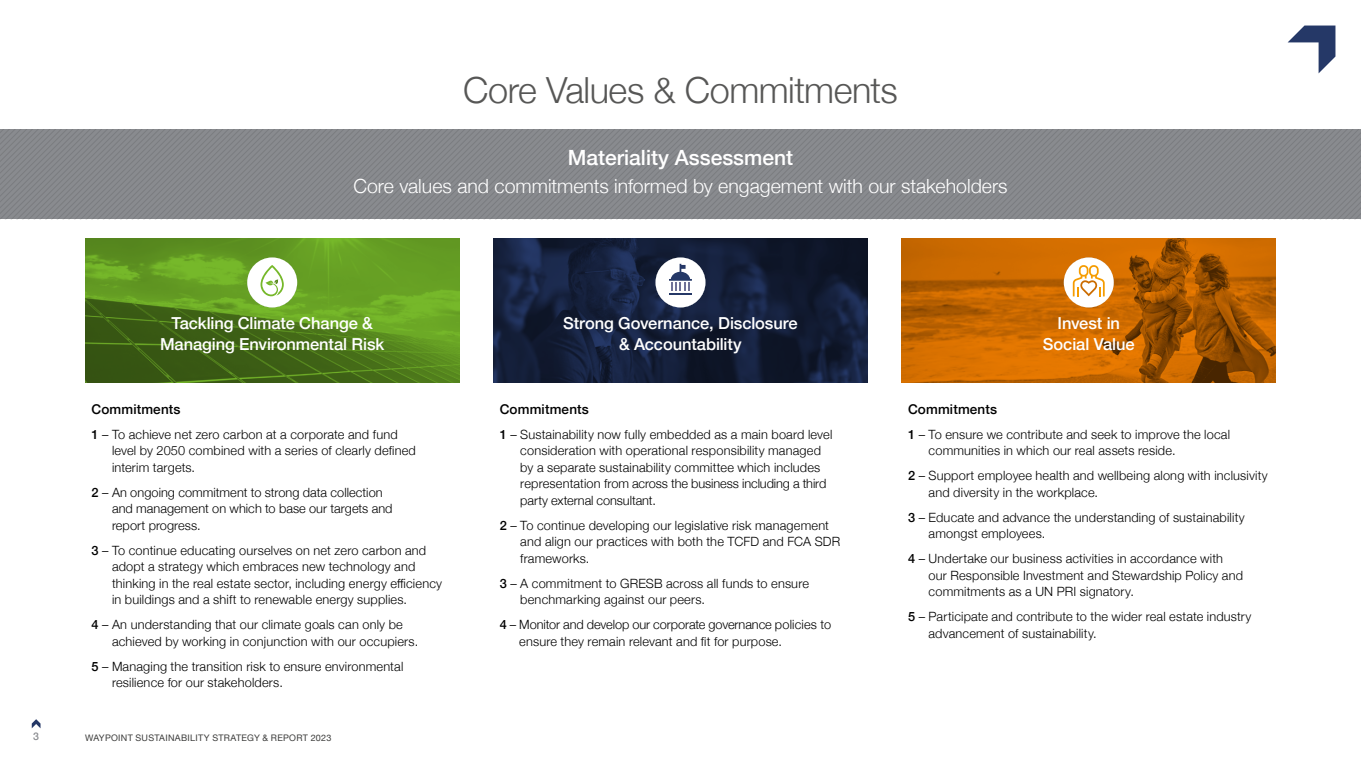
<style>
.page{position:relative;width:1361px;height:766px;background:#fff}
.page>*{position:absolute;margin:0;border:0;box-sizing:border-box;transform-origin:0 0}
.t1{font:300 36px "Helvetica Neue";letter-spacing:-.015em;color:#575756}
.t2{font:500 21px "Helvetica Neue";color:#fff}
.t3{font:300 19.5px "Helvetica Neue";color:#fff}
.t4{font:500 16.5px/21px "Helvetica Neue";letter-spacing:-.005em;color:#fff;text-align:center}
.t5{font:500 13.5px "Helvetica Neue";letter-spacing:.01em;color:#000}
.t6{font:300 12.75px/16.5px "Helvetica Neue";letter-spacing:.015em;color:#000}
.t7{font:500 10.5px "Helvetica Neue";color:#898b8f}
.t8{font:9px "Helvetica Neue";letter-spacing:.03em;color:#3c3c3b}
.s1{font-weight:500}
</style>
<div class="page">
<svg style="left:0;top:130px;width:1361px;height:89px;background:#85878b"></svg>
<img style="left:901px;top:238px;width:375px;height:145px">
<img style="left:493px;top:238px;width:374px;height:145px">
<img style="left:85px;top:238px;width:374px;height:145px">
<svg style="left:247px;top:257px;width:50px;height:50px"></svg>
<svg style="left:1064px;top:257px;width:49px;height:50px"></svg>
<svg style="left:655px;top:257px;width:50px;height:50px"></svg>
<svg style="left:1287px;top:26px;width:48px;height:47px"></svg>
<svg style="left:32px;top:719px;width:9px;height:9px"></svg>
<h1 class="t1" style="left:463px;top:61px;width:436px">Core Values &amp; Commitments</h1>
<h2 class="t2" style="left:568px;top:141px;width:227px">Materiality Assessment</h2>
<h3 class="t3" style="left:353px;top:170px;width:656px">Core values and commitments informed by engagement with our stakeholders</h3>
<p class="t7" style="left:33px;top:728px;width:7px">3</p>
<p class="t4" style="left:160px;top:311px;width:226px">Tackling Climate Change &amp;<br>Managing Environmental Risk</p>
<p class="t5" style="left:91px;top:398px;width:91px">Commitments</p>
<p class="t6" style="left:112px;top:425px;width:305px;text-indent:-21px"><span class="s1">1</span> – To achieve net zero carbon at a corporate and fund level by 2050 combined with a series of clearly defined interim targets.</p>
<p class="t6" style="left:112px;top:483px;width:282px;text-indent:-21px"><span class="s1">2</span> – An ongoing commitment to strong data collection and management on which to base our targets and report progress.</p>
<p class="t6" style="left:112px;top:541px;width:331px;text-indent:-21px"><span class="s1">3</span> – To continue educating ourselves on net zero carbon and adopt a strategy which embraces new technology and thinking in the real estate sector, including energy efficiency in buildings and a shift to renewable energy supplies.</p>
<p class="t6" style="left:112px;top:615px;width:308px;text-indent:-21px"><span class="s1">4</span> – An understanding that our climate goals can only be achieved by working in conjunction with our occupiers.</p>
<p class="t6" style="left:112px;top:657px;width:293px;text-indent:-21px"><span class="s1">5</span> – Managing the transition risk to ensure environmental resilience for our stakeholders.</p>
<p class="t8" style="left:85px;top:730px;width:248px">WAYPOINT SUSTAINABILITY STRATEGY &amp; REPORT 2023</p>
<p class="t4" style="left:563px;top:311px;width:236px">Strong Governance, Disclosure &amp; Accountability</p>
<p class="t5" style="left:500px;top:398px;width:91px">Commitments</p>
<p class="t6" style="left:520px;top:425px;width:314px;text-indent:-21px"><span class="s1">1</span> – Sustainability now fully embedded as a main board level consideration with operational responsibility managed by a separate sustainability committee which includes representation from across the business including a third party external consultant.</p>
<p class="t6" style="left:520px;top:516px;width:321px;text-indent:-21px"><span class="s1">2</span> – To continue developing our legislative risk management and align our practices with both the TCFD and FCA SDR frameworks.</p>
<p class="t6" style="left:520px;top:574px;width:290px;text-indent:-21px"><span class="s1">3</span> – A commitment to GRESB across all funds to ensure benchmarking against our peers.</p>
<p class="t6" style="left:519px;top:615px;width:314px;text-indent:-20px"><span class="s1">4</span> – Monitor and develop our corporate governance policies to ensure they remain relevant and fit for purpose.</p>
<p class="t4" style="left:1043px;top:311px;width:93px">Invest in<br>Social Value</p>
<p class="t5" style="left:908px;top:398px;width:91px">Commitments</p>
<p class="t6" style="left:928px;top:425px;width:303px;text-indent:-21px"><span class="s1">1</span> – To ensure we contribute and seek to improve the local communities in which our real assets reside.</p>
<p class="t6" style="left:928px;top:466px;width:341px;text-indent:-21px"><span class="s1">2</span> – Support employee health and wellbeing along with inclusivity and diversity in the workplace.</p>
<p class="t6" style="left:928px;top:508px;width:318px;text-indent:-21px"><span class="s1">3</span> – Educate and advance the understanding of sustainability amongst employees.</p>
<p class="t6" style="left:928px;top:549px;width:316px;text-indent:-21px"><span class="s1">4</span> – Undertake our business activities in accordance with our Responsible Investment and Stewardship Policy and commitments as a UN PRI signatory.</p>
<p class="t6" style="left:928px;top:607px;width:324px;text-indent:-21px"><span class="s1">5</span> – Participate and contribute to the wider real estate industry advancement of sustainability.</p>
</div>
